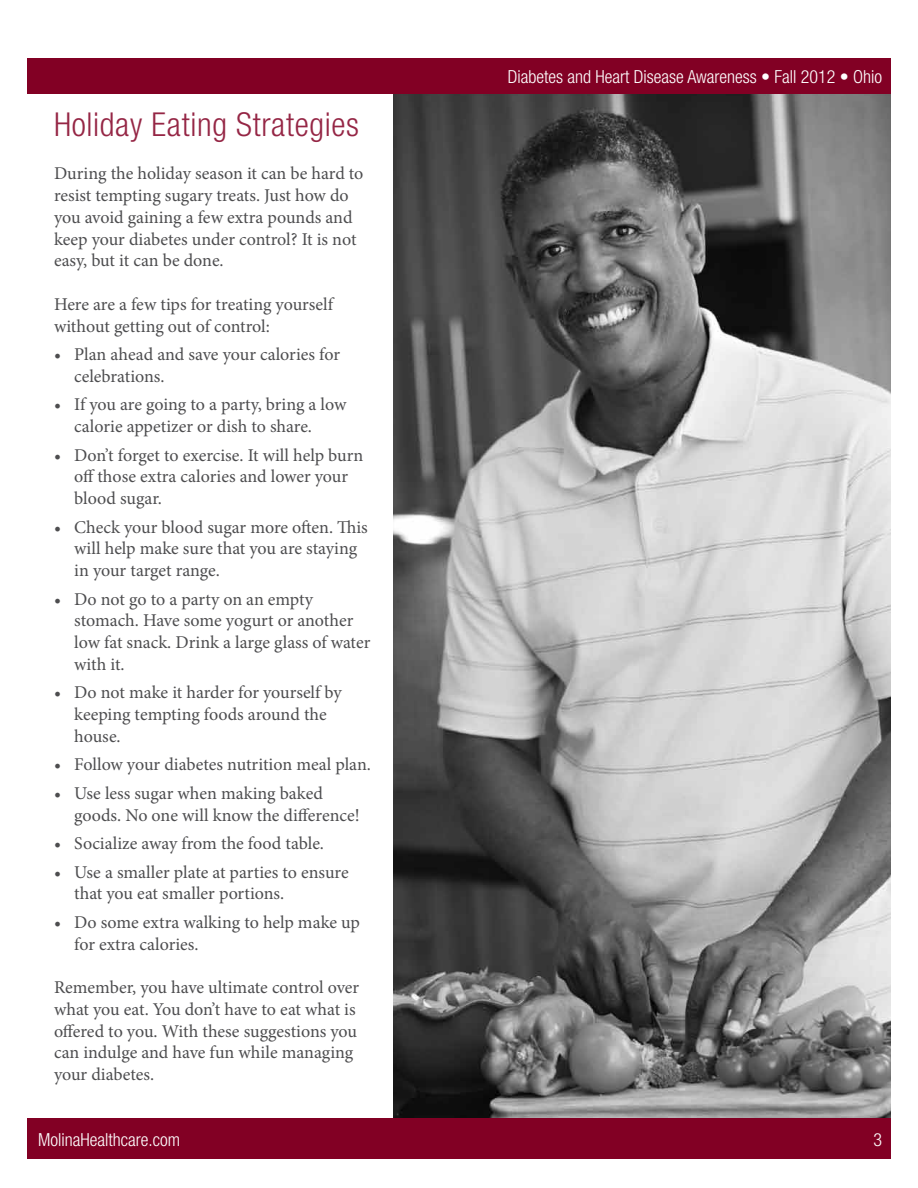
<style>
.page{position:relative;width:918px;height:1188px;background:#fff}
.page>*{position:absolute;margin:0;border:0;box-sizing:border-box;transform-origin:0 0}
.t1{font:300 condensed 33px "Helvetica Neue";letter-spacing:.02em;color:#952645}
.t2{font:18px/21.8px "Minion Pro";letter-spacing:-.005em;color:#4d4d4f}
.t3{font:300 condensed 18px "Helvetica Neue";color:#fff}
</style>
<div class="page">
<img style="left:393px;top:94px;width:498px;height:1025px">
<div style="left:27px;top:58px;width:864px;height:36px;background:#820024"></div>
<div style="left:27px;top:1119px;width:864px;height:40px;background:#820024"></div>
<h1 class="t1" style="left:54px;top:105px;width:307px">Holiday Eating Strategies</h1>
<p class="t2" style="left:54px;top:163px;width:311px">During the holiday season it can be hard to resist tempting sugary treats. Just how do you avoid gaining a few extra pounds and keep your diabetes under control? It is not easy, but it can be done.</p>
<p class="t2" style="left:54px;top:293px;width:281px">Here are a few tips for treating yourself without getting out of control:</p>
<p class="t2" style="left:74px;top:344px;width:267px;text-indent:-20px">• Plan ahead and save your calories for celebrations.</p>
<p class="t2" style="left:74px;top:394px;width:274px;text-indent:-20px">• If you are going to a party, bring a low calorie appetizer or dish to share.</p>
<p class="t2" style="left:74px;top:444px;width:291px;text-indent:-20px">• Don’t forget to exercise. It will help burn off those extra calories and lower your blood sugar.</p>
<p class="t2" style="left:74px;top:516px;width:295px;text-indent:-20px">• Check your blood sugar more often. This will help make sure that you are staying in your target range.</p>
<p class="t2" style="left:74px;top:588px;width:298px;text-indent:-20px">• Do not go to a party on an empty stomach. Have some yogurt or another low fat snack. Drink a large glass of water with it.</p>
<p class="t2" style="left:74px;top:682px;width:269px;text-indent:-20px">• Do not make it harder for yourself by keeping tempting foods around the house.</p>
<p class="t2" style="left:54px;top:754px;width:319px">• Follow your diabetes nutrition meal plan.</p>
<p class="t2" style="left:74px;top:782px;width:287px;text-indent:-20px">• Use less sugar when making baked goods. No one will know the difference!</p>
<p class="t2" style="left:54px;top:833px;width:272px">• Socialize away from the food table.</p>
<p class="t2" style="left:74px;top:861px;width:276px;text-indent:-20px">• Use a smaller plate at parties to ensure that you eat smaller portions.</p>
<p class="t2" style="left:74px;top:911px;width:287px;text-indent:-20px">• Do some extra walking to help make up for extra calories.</p>
<p class="t2" style="left:54px;top:976px;width:307px">Remember, you have ultimate control over what you eat. You don’t have to eat what is offered to you. With these suggestions you can indulge and have fun while managing your diabetes.</p>
<p class="t3" style="left:508px;top:67px;width:376px">Diabetes and Heart Disease Awareness • Fall 2012 • Ohio</p>
<p class="t3" style="left:38px;top:1130px;width:143px">MolinaHealthcare.com</p>
<p class="t3" style="left:873px;top:1130px;width:10px">3</p>
</div>
